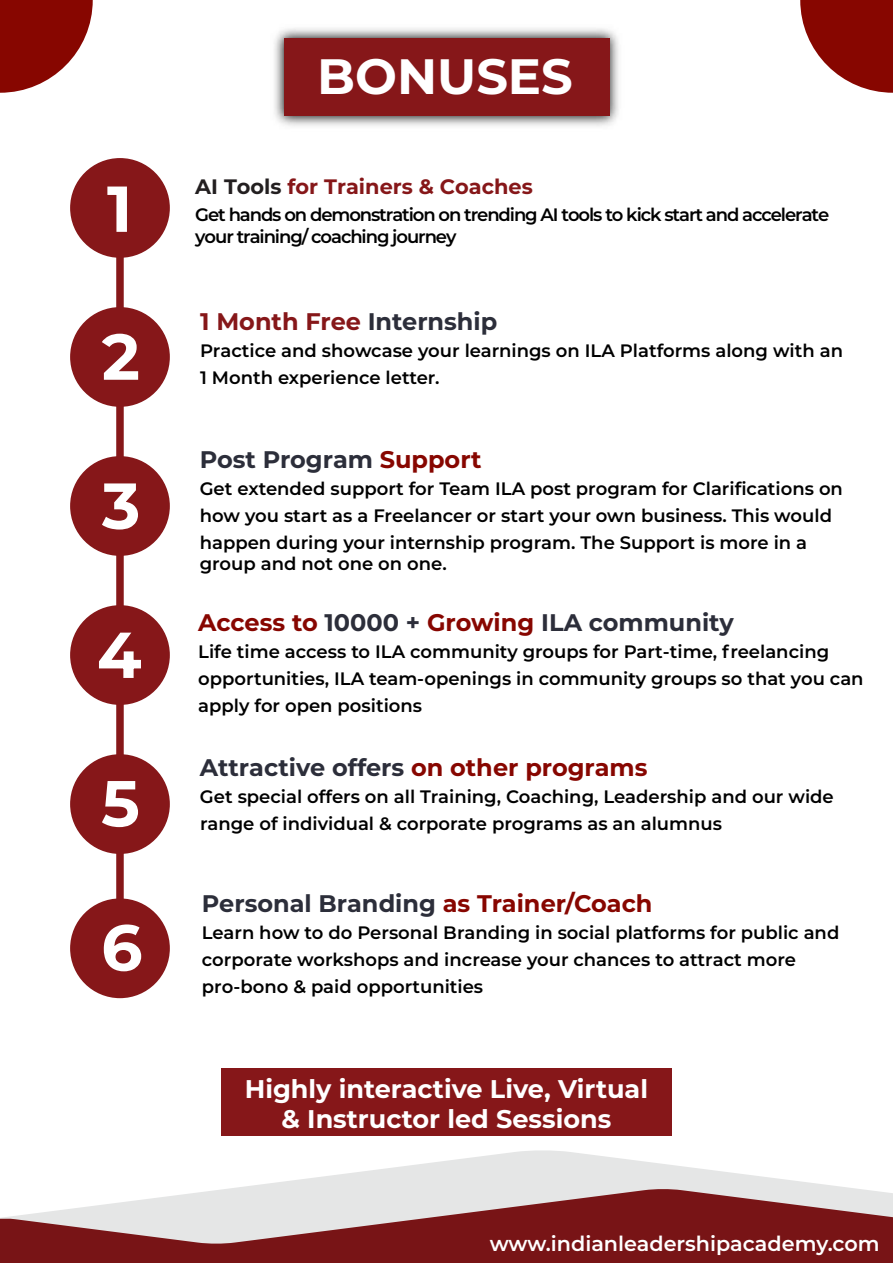
<style>
.page{position:relative;width:893px;height:1263px;background:#fff}
.page>*{position:absolute;margin:0;border:0;box-sizing:border-box;transform-origin:0 0}
.t1{font:700 64.8px "Montserrat";color:#fff}
.t2{font:700 49.65px "Montserrat";color:#fff}
.t3{font:700 25.5px/30.9px "Montserrat";color:#fff;text-align:center}
.t4{font:700 24px "Montserrat";color:#2c2e3a}
.t5{font:700 24px "Montserrat";color:#861719}
.t6{font:700 20.85px "Montserrat";color:#861719}
.t7{font:600 20.7px "Montserrat";color:#fff}
.t8{font:600 18px/27px "Montserrat";color:#000}
.t9{font:600 18px/21.6px "Montserrat";letter-spacing:-.06em;color:#000}
.s1{color:#231f20}
.s2{color:#2c2e3a}
.s3{color:#870600}
</style>
<div class="page">
<svg style="left:0;top:0;width:93px;height:93px"></svg>
<svg style="left:800px;top:0;width:93px;height:93px"></svg>
<svg style="left:228px;top:1150px;width:629px;height:39px;fill:#e5e6e6"></svg>
<svg style="left:0;top:1189px;width:893px;height:74px;background:#a16264"></svg>
<img style="left:274px;top:28px;width:345px;height:98px">
<div style="left:284px;top:38px;width:325px;height:78px;background:#861719"></div>
<div style="left:221px;top:1068px;width:450px;height:68px;background:#861719"></div>
<div style="left:70px;top:158px;width:100px;height:100px;background:#861719;border-radius:50%"></div>
<div style="left:70px;top:307px;width:100px;height:100px;background:#861719;border-radius:50%"></div>
<div style="left:70px;top:456px;width:100px;height:100px;background:#861719;border-radius:50%"></div>
<div style="left:70px;top:605px;width:100px;height:100px;background:#861719;border-radius:50%"></div>
<div style="left:70px;top:754px;width:100px;height:100px;background:#861719;border-radius:50%"></div>
<div style="left:116px;top:252px;width:8px;height:58px;background:#861719"></div>
<div style="left:116px;top:399px;width:8px;height:58px;background:#861719"></div>
<div style="left:116px;top:553px;width:8px;height:58px;background:#861719"></div>
<div style="left:116px;top:704px;width:8px;height:58px;background:#861719"></div>
<div style="left:70px;top:898px;width:100px;height:100px;background:#861719;border-radius:50%"></div>
<div style="left:116px;top:848px;width:8px;height:58px;background:#861719"></div>
<h1 class="t1" style="left:107px;top:166px;width:27px">1</h1>
<h1 class="t1" style="left:102px;top:314px;width:40px">2</h1>
<h1 class="t1" style="left:102px;top:463px;width:40px">3</h1>
<h1 class="t1" style="left:97px;top:612px;width:46px">4</h1>
<h1 class="t1" style="left:101px;top:760px;width:40px">5</h1>
<h1 class="t1" style="left:101px;top:904px;width:43px">6</h1>
<h2 class="t2" style="left:317px;top:44px;width:257px">BONUSES</h2>
<p class="t6" style="left:195px;top:173px;width:339px"><span class="s1">AI Tools</span> for Trainers &amp; Coaches</p>
<p class="t9" style="left:195px;top:204px;width:635px">Get hands on demonstration on trending AI tools to kick start and accelerate your training/ coaching journey</p>
<h3 class="t5" style="left:200px;top:305px;width:299px">1 Month Free <span class="s2">Internship</span></h3>
<p class="t8" style="left:200px;top:337px;width:644px">Practice and showcase your learnings on ILA Platforms along with an<br>1 Month experience letter.</p>
<h3 class="t4" style="left:200px;top:443px;width:283px">Post Program <span class="s3">Support</span></h3>
<p class="t8" style="left:200px;top:474px;width:645px">Get extended support for Team ILA post program for Clarifications on how you start as a Freelancer or start your own business. This would happen during your internship program. The Support is more in a</p>
<p class="t8" style="left:200px;top:550px;width:249px">group and not one on one.</p>
<h3 class="t4" style="left:198px;top:606px;width:537px"><span class="s3">Access to</span> 10000 + <span class="s3">Growing</span> ILA community</h3>
<p class="t8" style="left:198px;top:638px;width:667px">Life time access to ILA community groups for Part-time, freelancing opportunities, ILA team-openings in community groups so that you can apply for open positions</p>
<h3 class="t4" style="left:200px;top:752px;width:449px">Attractive offers <span class="s3">on other programs</span></h3>
<p class="t8" style="left:200px;top:783px;width:635px">Get special offers on all Training, Coaching, Leadership and our wide range of individual &amp; corporate programs as an alumnus</p>
<h3 class="t4" style="left:202px;top:888px;width:452px">Personal Branding <span class="s3">as Trainer/Coach</span></h3>
<p class="t8" style="left:202px;top:919px;width:639px">Learn how to do Personal Branding in social platforms for public and corporate workshops and increase your chances to attract more pro-bono &amp; paid opportunities</p>
<h3 class="t3" style="left:245px;top:1072px;width:405px">Highly interactive Live, Virtual &amp; Instructor led Sessions</h3>
<p class="t7" style="left:490px;top:1230px;width:391px">www.indianleadershipacademy.com</p>
</div>
